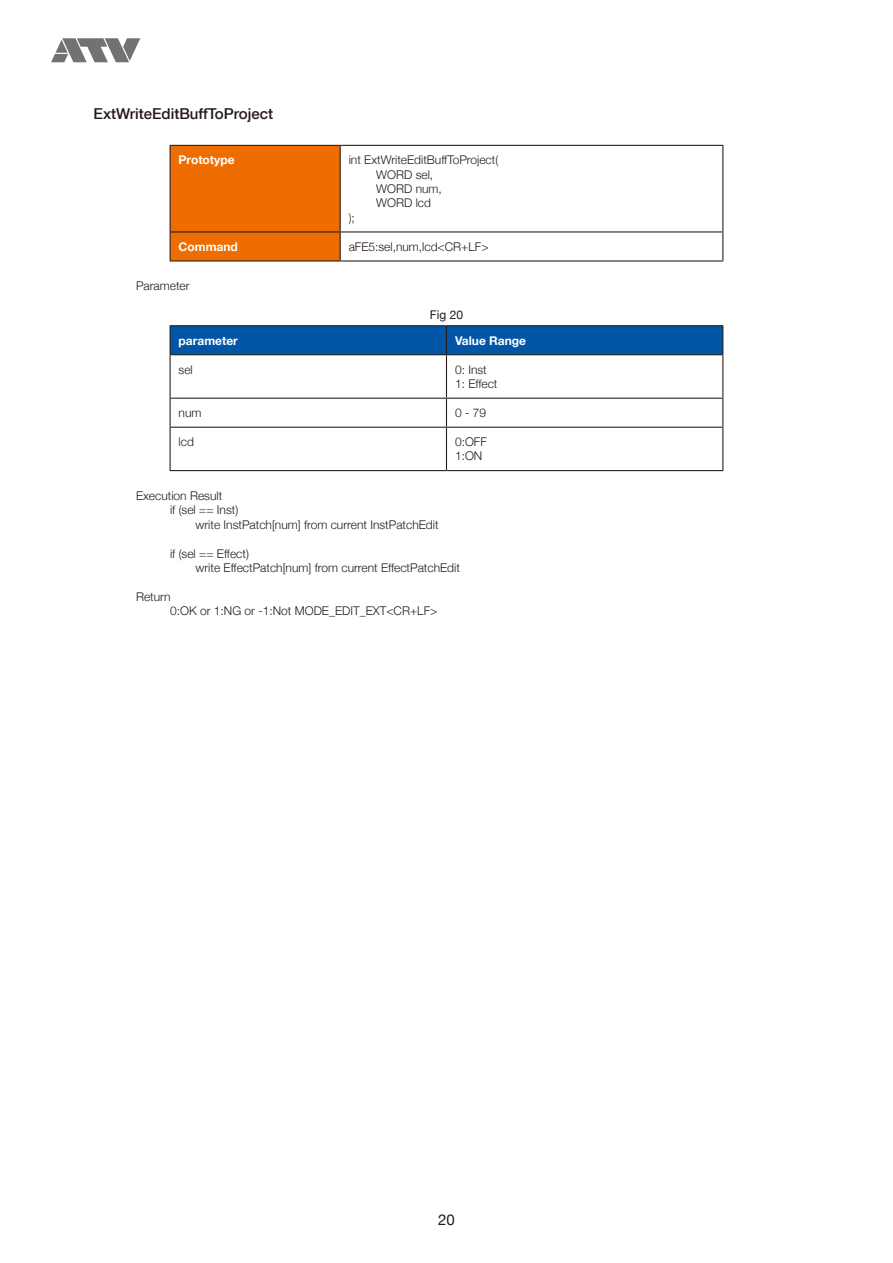
<style>
.page{position:relative;width:893px;height:1263px;background:#fff}
.page>*{position:absolute;margin:0;border:0;box-sizing:border-box;transform-origin:0 0}
.t1{font:500 15px "Helvetica Neue";color:#231916}
.t2{font:15px "Helvetica Neue";color:#231916}
.t3{font:300 12px/14.4px "Helvetica Neue";color:#231916}
.t4{font:700 12px "Helvetica Neue";color:#fff}
.t5{font:12px "Helvetica Neue";color:#231916}
</style>
<div class="page">
<svg style="left:51px;top:38px;width:89px;height:24px"></svg>
<hr style="left:340px;top:145px;width:383px;height:1px;background:#231916">
<hr style="left:722px;top:146px;width:1px;height:85px;background:#231916">
<hr style="left:340px;top:231px;width:383px;height:1px;background:#231916">
<div style="left:170px;top:145px;width:171px;height:115px;background:#ed6d00"></div>
<svg style="left:722px;top:232px;width:1px;height:28px"></svg>
<hr style="left:170px;top:260px;width:170px;height:1px;background:#231916">
<hr style="left:340px;top:260px;width:383px;height:1px;background:#231916">
<hr style="left:170px;top:325px;width:276px;height:1px;background:#231916">
<hr style="left:446px;top:325px;width:277px;height:1px;background:#231916">
<div style="left:170px;top:326px;width:553px;height:28px;background:#0055a7"></div>
<hr style="left:170px;top:354px;width:276px;height:1px;background:#231916">
<hr style="left:170px;top:355px;width:1px;height:43px;background:#231916">
<hr style="left:446px;top:354px;width:277px;height:1px;background:#231916">
<hr style="left:446px;top:355px;width:1px;height:43px;background:#231916">
<hr style="left:722px;top:355px;width:1px;height:43px;background:#231916">
<hr style="left:170px;top:398px;width:276px;height:1px;background:#231916">
<svg style="left:170px;top:399px;width:1px;height:28px"></svg>
<hr style="left:446px;top:398px;width:277px;height:1px;background:#231916">
<svg style="left:446px;top:399px;width:1px;height:28px"></svg>
<svg style="left:722px;top:399px;width:1px;height:28px"></svg>
<hr style="left:170px;top:427px;width:276px;height:1px;background:#231916">
<hr style="left:170px;top:428px;width:1px;height:42px;background:#231916">
<hr style="left:446px;top:427px;width:277px;height:1px;background:#231916">
<hr style="left:446px;top:428px;width:1px;height:42px;background:#231916">
<hr style="left:722px;top:428px;width:1px;height:42px;background:#231916">
<hr style="left:170px;top:470px;width:276px;height:1px;background:#231916">
<hr style="left:446px;top:470px;width:277px;height:1px;background:#231916">
<p class="t1" style="left:94px;top:102px;width:181px">ExtWriteEditBuffToProject</p>
<p class="t4" style="left:179px;top:149px;width:58px">Prototype</p>
<p class="t3" style="left:349px;top:152px;width:151px">int ExtWriteEditBuffToProject(</p>
<p class="t3" style="left:376px;top:166px;width:58px">WORD sel,</p>
<p class="t3" style="left:376px;top:181px;width:67px">WORD num,</p>
<p class="t3" style="left:376px;top:195px;width:56px">WORD lcd</p>
<p class="t3" style="left:349px;top:210px;width:8px">);</p>
<p class="t4" style="left:179px;top:236px;width:61px">Command</p>
<p class="t3" style="left:349px;top:239px;width:141px">aFE5:sel,num,lcd&lt;CR+LF&gt;</p>
<p class="t3" style="left:136px;top:278px;width:55px">Parameter</p>
<p class="t5" style="left:430px;top:305px;width:35px">Fig 20</p>
<p class="t4" style="left:179px;top:329px;width:61px">parameter</p>
<p class="t4" style="left:455px;top:329px;width:73px">Value Range</p>
<p class="t3" style="left:179px;top:361px;width:16px">sel</p>
<p class="t3" style="left:455px;top:361px;width:44px">0: Inst<br>1: Effect</p>
<p class="t3" style="left:179px;top:405px;width:24px">num</p>
<p class="t3" style="left:455px;top:405px;width:33px">0-79</p>
<p class="t3" style="left:179px;top:434px;width:17px">lcd</p>
<p class="t3" style="left:455px;top:434px;width:33px">0:OFF<br>1:ON</p>
<p class="t3" style="left:136px;top:488px;width:88px">Execution Result</p>
<p class="t3" style="left:170px;top:502px;width:70px">if (sel == Inst)</p>
<p class="t3" style="left:196px;top:517px;width:244px">write InstPatch[num] from current InstPatchEdit</p>
<p class="t3" style="left:196px;top:545px;width:266px;text-indent:-26px">if (sel == Effect)<br>write EffectPatch[num] from current EffectPatchEdit</p>
<p class="t3" style="left:170px;top:589px;width:269px;text-indent:-34px">Return<br>0:OK or 1:NG or -1:Not MODE_EDIT_EXT&lt;CR+LF&gt;</p>
<p class="t2" style="left:438px;top:1207px;width:18px">20</p>
</div>
